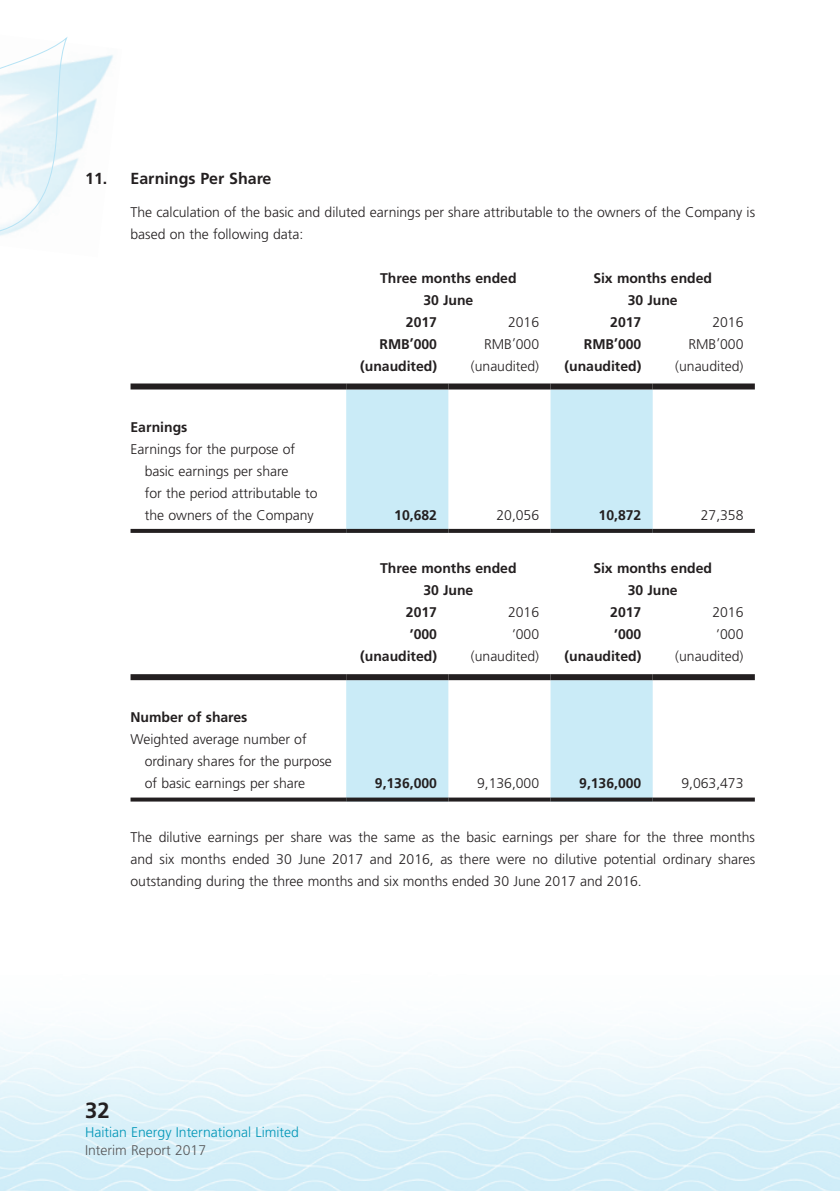
<style>
.page{position:relative;width:840px;height:1191px;background:#fff}
.page>*{position:absolute;margin:0;border:0;box-sizing:border-box;transform-origin:0 0}
.t1{font:700 22px "Frutiger LT Std";color:#231f20}
.Notes_HD1{font:700 16px "Frutiger LT Std";color:#231f20}
.Notes{font:300 14px/22px "Frutiger LT Std";color:#231f20}
.Notes-2{font:700 14px "Frutiger LT Std";color:#231f20}
.t2{font:300 14px "Frutiger LT Std";color:#0196b7}
.t3{font:300 14px "Frutiger LT Std";color:#57585a}
</style>
<div class="page">
<img style="left:69px;top:55px;width:44px;height:124px">
<svg style="left:0;top:37px;width:69px;height:199px"></svg>
<img style="left:0;top:1028px;width:839px;height:163px">
<img style="left:839px;top:1036px;width:1px;height:155px">
<svg style="left:346px;top:389px;width:306px;height:140px;fill:#caebf7"></svg>
<div style="left:130px;top:383px;width:216px;height:6px;background:#231f20"></div>
<div style="left:346px;top:383px;width:102px;height:6px;background:#231f20"></div>
<div style="left:448px;top:383px;width:102px;height:6px;background:#231f20"></div>
<div style="left:550px;top:383px;width:102px;height:6px;background:#231f20"></div>
<div style="left:652px;top:383px;width:102px;height:6px;background:#231f20"></div>
<svg style="left:130px;top:529px;width:216px;height:4px"></svg>
<svg style="left:346px;top:529px;width:102px;height:4px"></svg>
<svg style="left:448px;top:529px;width:102px;height:4px"></svg>
<svg style="left:550px;top:529px;width:102px;height:4px"></svg>
<svg style="left:652px;top:529px;width:102px;height:4px"></svg>
<svg style="left:346px;top:680px;width:306px;height:117px"></svg>
<div style="left:130px;top:674px;width:216px;height:6px;background:#231f20"></div>
<div style="left:346px;top:674px;width:102px;height:6px;background:#231f20"></div>
<div style="left:448px;top:674px;width:102px;height:6px;background:#231f20"></div>
<div style="left:550px;top:674px;width:102px;height:6px;background:#231f20"></div>
<div style="left:652px;top:674px;width:102px;height:6px;background:#231f20"></div>
<svg style="left:130px;top:797px;width:216px;height:4px"></svg>
<svg style="left:346px;top:797px;width:102px;height:4px"></svg>
<svg style="left:448px;top:797px;width:102px;height:4px"></svg>
<svg style="left:550px;top:797px;width:102px;height:4px"></svg>
<svg style="left:652px;top:797px;width:102px;height:4px"></svg>
<p class="Notes_HD1" style="left:85px;top:169px;width:188px">11. Earnings Per Share</p>
<p class="Notes" style="left:130px;top:201px;width:625px">The calculation of the basic and diluted earnings per share attributable to the owners of the Company is based on the following data:</p>
<p class="Notes-2" style="left:380px;top:269px;width:138px">Three months ended</p>
<p class="Notes-2" style="left:423px;top:291px;width:52px">30 June</p>
<p class="Notes-2" style="left:593px;top:269px;width:120px">Six months ended</p>
<p class="Notes-2" style="left:627px;top:291px;width:52px">30 June</p>
<p class="Notes-2" style="left:130px;top:418px;width:58px">Earnings</p>
<p class="Notes" style="left:145px;top:438px;width:174px;text-indent:-14px">Earnings for the purpose of basic earnings per share<br>for the period attributable to the owners of the Company</p>
<p class="Notes-2" style="left:130px;top:709px;width:118px">Number of shares</p>
<p class="Notes" style="left:145px;top:729px;width:188px;text-indent:-14px">Weighted average number of ordinary shares for the purpose of basic earnings per share</p>
<p class="Notes-2" style="left:405px;top:313px;width:33px">2017</p>
<p class="Notes" style="left:508px;top:311px;width:33px">2016</p>
<p class="Notes-2" style="left:610px;top:313px;width:33px">2017</p>
<p class="Notes" style="left:712px;top:311px;width:33px">2016</p>
<p class="Notes-2" style="left:379px;top:335px;width:59px">RMB’000</p>
<p class="Notes" style="left:484px;top:333px;width:57px">RMB’000</p>
<p class="Notes-2" style="left:583px;top:335px;width:59px">RMB’000</p>
<p class="Notes" style="left:688px;top:333px;width:57px">RMB’000</p>
<p class="Notes-2" style="left:360px;top:357px;width:78px">(unaudited)</p>
<p class="Notes" style="left:470px;top:355px;width:70px">(unaudited)</p>
<p class="Notes-2" style="left:564px;top:357px;width:78px">(unaudited)</p>
<p class="Notes" style="left:675px;top:355px;width:70px">(unaudited)</p>
<p class="Notes-2" style="left:394px;top:506px;width:44px">10,682</p>
<p class="Notes" style="left:496px;top:504px;width:44px">20,056</p>
<p class="Notes-2" style="left:598px;top:506px;width:44px">10,872</p>
<p class="Notes" style="left:700px;top:504px;width:44px">27,358</p>
<p class="Notes-2" style="left:380px;top:560px;width:138px">Three months ended</p>
<p class="Notes-2" style="left:423px;top:582px;width:52px">30 June</p>
<p class="Notes-2" style="left:593px;top:560px;width:120px">Six months ended</p>
<p class="Notes-2" style="left:627px;top:582px;width:52px">30 June</p>
<p class="Notes-2" style="left:405px;top:604px;width:33px">2017</p>
<p class="Notes" style="left:508px;top:602px;width:33px">2016</p>
<p class="Notes-2" style="left:610px;top:604px;width:33px">2017</p>
<p class="Notes" style="left:712px;top:602px;width:33px">2016</p>
<p class="Notes-2" style="left:409px;top:626px;width:29px">’000</p>
<p class="Notes" style="left:511px;top:624px;width:29px">’000</p>
<p class="Notes-2" style="left:613px;top:626px;width:29px">’000</p>
<p class="Notes" style="left:716px;top:624px;width:29px">’000</p>
<p class="Notes-2" style="left:360px;top:648px;width:78px">(unaudited)</p>
<p class="Notes" style="left:470px;top:646px;width:70px">(unaudited)</p>
<p class="Notes-2" style="left:564px;top:648px;width:78px">(unaudited)</p>
<p class="Notes" style="left:675px;top:646px;width:70px">(unaudited)</p>
<p class="Notes-2" style="left:375px;top:775px;width:64px">9,136,000</p>
<p class="Notes" style="left:477px;top:773px;width:64px">9,136,000</p>
<p class="Notes-2" style="left:579px;top:775px;width:64px">9,136,000</p>
<p class="Notes" style="left:681px;top:773px;width:64px">9,063,473</p>
<p class="Notes" style="left:130px;top:826px;width:625px;text-align:justify">The dilutive earnings per share was the same as the basic earnings per share for the three months and six months ended 30 June 2017 and 2016, as there were no dilutive potential ordinary shares outstanding during the three months and six months ended 30 June 2017 and 2016.</p>
<h1 class="t1" style="left:85px;top:1097px;width:26px">32</h1>
<p class="t2" style="left:85px;top:1124px;width:215px">Haitian Energy International Limited</p>
<p class="t3" style="left:85px;top:1142px;width:122px">Interim Report 2017</p>
</div>
